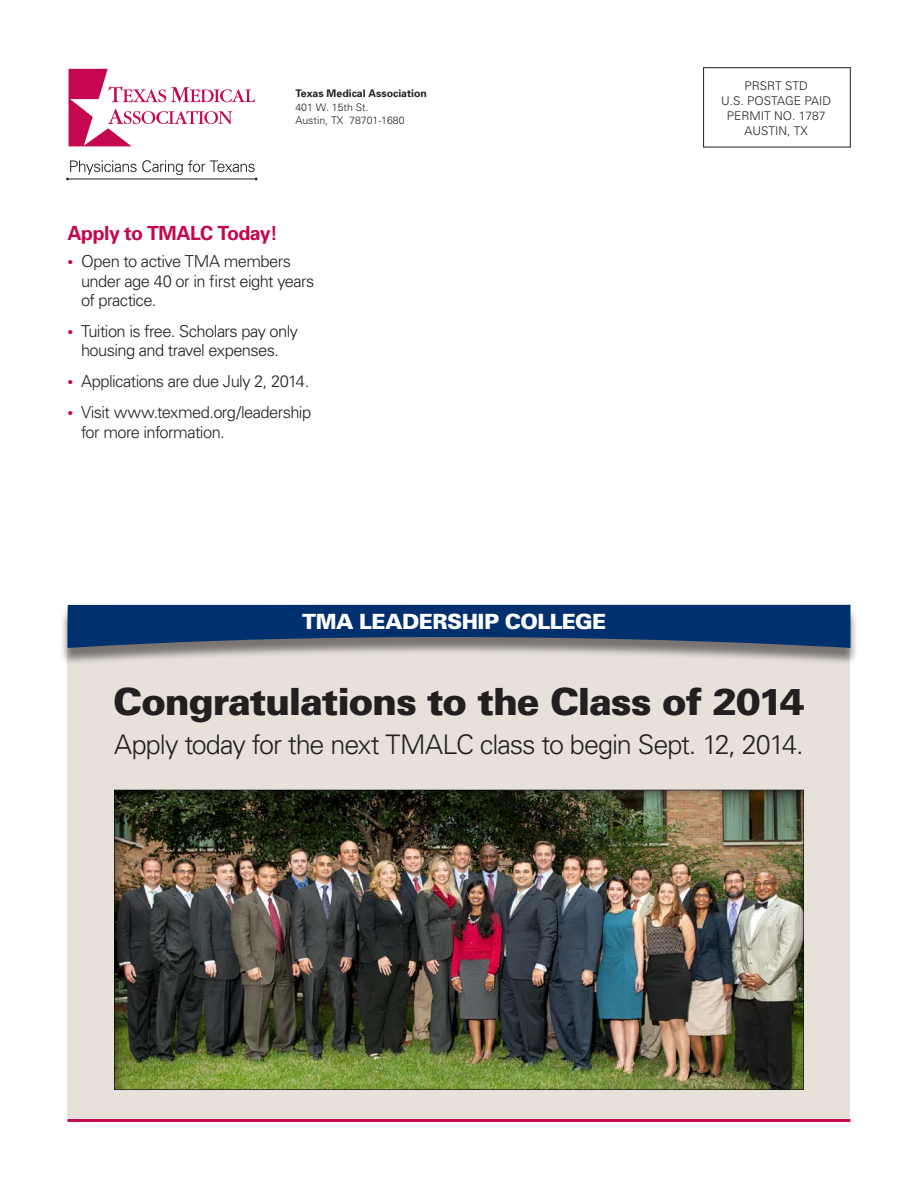
<style>
.page{position:relative;width:918px;height:1188px;background:#fff}
.page>*{position:absolute;margin:0;border:0;box-sizing:border-box;transform-origin:0 0}
.t1{font:900 37.5px "Univers";letter-spacing:-.035em;color:#231f20}
.t2{font:300 27px "Univers";letter-spacing:-.04em;color:#231f20}
.t3{font:900 21px "Univers";letter-spacing:-.025em;color:#fff}
.red_13{font:700 19.5px "Univers";letter-spacing:-.03em;color:#c50750}
.t4{font:300 16.5px/19.5px "Univers";letter-spacing:-.035em;color:#231f20}
.t5{font:300 12px "Univers";color:#231f20}
.t6{font:300 10.5px "Univers";color:#231f20}
.t7{font:700 10.5px "Univers";color:#231f20}
.s1{font-weight:700;color:#c50750}
</style>
<div class="page">
<div style="left:68px;top:607px;width:782px;height:513px;background:#e7e1da"></div>
<svg style="left:69px;top:69px;width:186px;height:77px"></svg>
<svg style="left:66px;top:160px;width:191px;height:20px"></svg>
<div style="left:60px;top:608px;width:798px;height:58px;background:#231f20;opacity:.56"></div>
<svg style="left:67px;top:605px;width:783px;height:43px;background:#163d6f"></svg>
<div style="left:112px;top:789px;width:693px;height:303px;background:#231f20;opacity:.45"></div>
<hr style="left:68px;top:1119px;width:782px;height:3px;background:#c50750">
<p class="t7" style="left:295px;top:87px;width:133px">Texas Medical Association</p>
<p class="t6" style="left:295px;top:101px;width:75px">401 W. 15th St.</p>
<p class="t6" style="left:295px;top:114px;width:111px">Austin, TX 78701-1680</p>
<p class="red_13" style="left:68px;top:221px;width:212px">Apply to TMALC Today!</p>
<p class="t4" style="left:81px;top:252px;width:235px;text-indent:-14px"><span class="s1">•</span> Open to active TMA members under age 40 or in first eight years of practice.</p>
<p class="t4" style="left:68px;top:321px;width:232px;text-align:center"><span class="s1">•</span> Tuition is free. Scholars pay only housing and travel expenses.</p>
<p class="t4" style="left:68px;top:372px;width:243px"><span class="s1">•</span> Applications are due July 2, 2014.</p>
<p class="t4" style="left:81px;top:403px;width:232px;text-indent:-13px"><span class="s1">•</span> Visit www.texmed.org/leadership for more information.</p>
<p class="t3" style="left:302px;top:609px;width:305px">TMA LEADERSHIP COLLEGE</p>
<p class="t5" style="left:745px;top:78px;width:65px">PRSRT STD</p>
<p class="t5" style="left:721px;top:93px;width:111px">U.S. POSTAGE PAID</p>
<p class="t5" style="left:727px;top:108px;width:100px">PERMIT NO. 1787</p>
<p class="t5" style="left:745px;top:123px;width:65px">AUSTIN, TX</p>
<p class="t1" style="left:113px;top:679px;width:693px">Congratulations to the Class of 2014</p>
<p class="t2" style="left:114px;top:729px;width:691px">Apply today for the next TMALC class to begin Sept. 12, 2014.</p>
</div>
